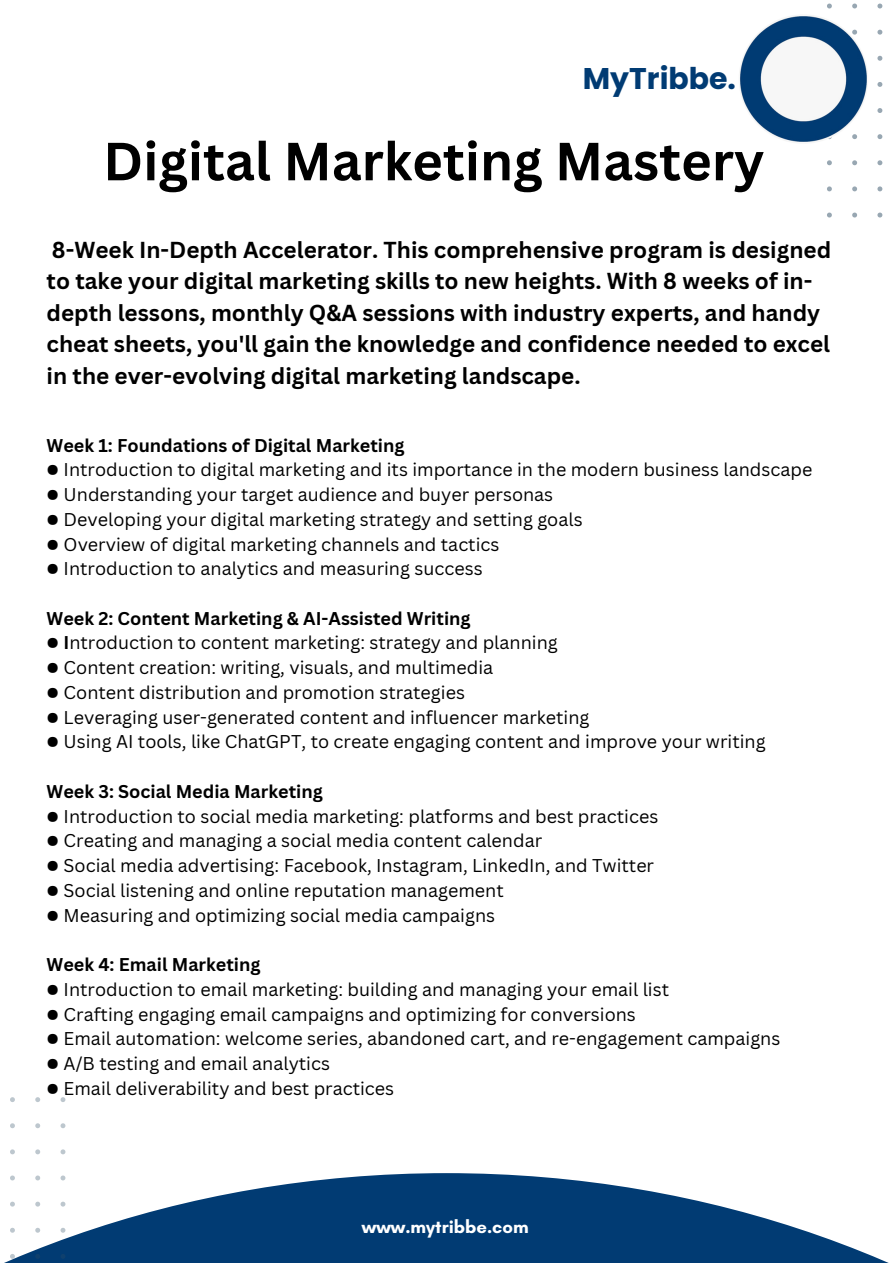
<style>
.page{position:relative;width:893px;height:1264px;background:#fff}
.page>*{position:absolute;margin:0;border:0;box-sizing:border-box;transform-origin:0 0}
.t1{font:700 52.5px "Canva Sans";color:#000}
.t2{font:700 29.85px "Poppins";color:#013b73}
.t3{font:700 22.5px/31.5px "Canva Sans";color:#000}
.t4{font:700 18.45px "Glacial Indifference";color:#fff}
.t5{font:18px "Canva Sans";color:#000}
.t6{font:700 18px "Canva Sans";color:#000}
.s1{font-weight:700}
</style>
<div class="page">
<svg style="left:65px;top:1173px;width:821px;height:89px;fill:#013b73"></svg>
<svg style="left:6px;top:1097px;width:59px;height:165px"></svg>
<svg style="left:827px;top:3px;width:56px;height:214px"></svg>
<img style="left:738px;top:14px;width:130px;height:130px;border-radius:50%">
<h2 class="t2" style="left:582px;top:57px;width:155px">MyTribbe.</h2>
<h1 class="t1" style="left:103px;top:124px;width:662px">Digital Marketing Mastery</h1>
<p class="t3" style="left:47px;top:233px;width:786px">8-Week In-Depth Accelerator. This comprehensive program is designed to take your digital marketing skills to new heights. With 8 weeks of in&shy;depth lessons, monthly Q&amp;A sessions with industry experts, and handy cheat sheets, you'll gain the knowledge and confidence needed to excel in the ever-evolving digital marketing landscape.</p>
<p class="t6" style="left:47px;top:432px;width:359px">Week 1: Foundations of Digital Marketing</p>
<p class="t5" style="left:47px;top:457px;width:767px">● Introduction to digital marketing and its importance in the modern business landscape</p>
<p class="t5" style="left:47px;top:482px;width:508px">● Understanding your target audience and buyer personas</p>
<p class="t5" style="left:47px;top:506px;width:537px">● Developing your digital marketing strategy and setting goals</p>
<p class="t5" style="left:47px;top:531px;width:454px">● Overview of digital marketing channels and tactics</p>
<p class="t5" style="left:47px;top:556px;width:437px">● Introduction to analytics and measuring success</p>
<p class="t6" style="left:47px;top:605px;width:425px">Week 2: Content Marketing &amp; AI-Assisted Writing</p>
<p class="t5" style="left:47px;top:630px;width:512px"><span class="s1">● I</span>ntroduction to content marketing: strategy and planning</p>
<p class="t5" style="left:47px;top:655px;width:448px">● Content creation: writing, visuals, and multimedia</p>
<p class="t5" style="left:47px;top:679px;width:420px">● Content distribution and promotion strategies</p>
<p class="t5" style="left:47px;top:704px;width:544px">● Leveraging user-generated content and influencer marketing</p>
<p class="t5" style="left:47px;top:729px;width:720px">● Using AI tools, like ChatGPT, to create engaging content and improve your writing</p>
<p class="t6" style="left:47px;top:778px;width:278px">Week 3: Social Media Marketing</p>
<p class="t5" style="left:47px;top:803px;width:613px">● Introduction to social media marketing: platforms and best practices</p>
<p class="t5" style="left:47px;top:828px;width:497px">● Creating and managing a social media content calendar</p>
<p class="t5" style="left:47px;top:853px;width:609px">● Social media advertising: Facebook, Instagram, LinkedIn, and Twitter</p>
<p class="t5" style="left:47px;top:877px;width:458px">● Social listening and online reputation management</p>
<p class="t5" style="left:47px;top:902px;width:450px">● Measuring and optimizing social media campaigns</p>
<p class="t6" style="left:47px;top:951px;width:215px">Week 4: Email Marketing</p>
<p class="t5" style="left:47px;top:976px;width:624px">● Introduction to email marketing: building and managing your email list</p>
<p class="t5" style="left:47px;top:1001px;width:590px">● Crafting engaging email campaigns and optimizing for conversions</p>
<p class="t5" style="left:47px;top:1026px;width:735px">● Email automation: welcome series, abandoned cart, and re-engagement campaigns</p>
<p class="t5" style="left:47px;top:1050px;width:285px">● A/B testing and email analytics</p>
<p class="t5" style="left:47px;top:1075px;width:349px">● Email deliverability and best practices</p>
<p class="t4" style="left:362px;top:1214px;width:168px">www.mytribbe.com</p>
</div>
